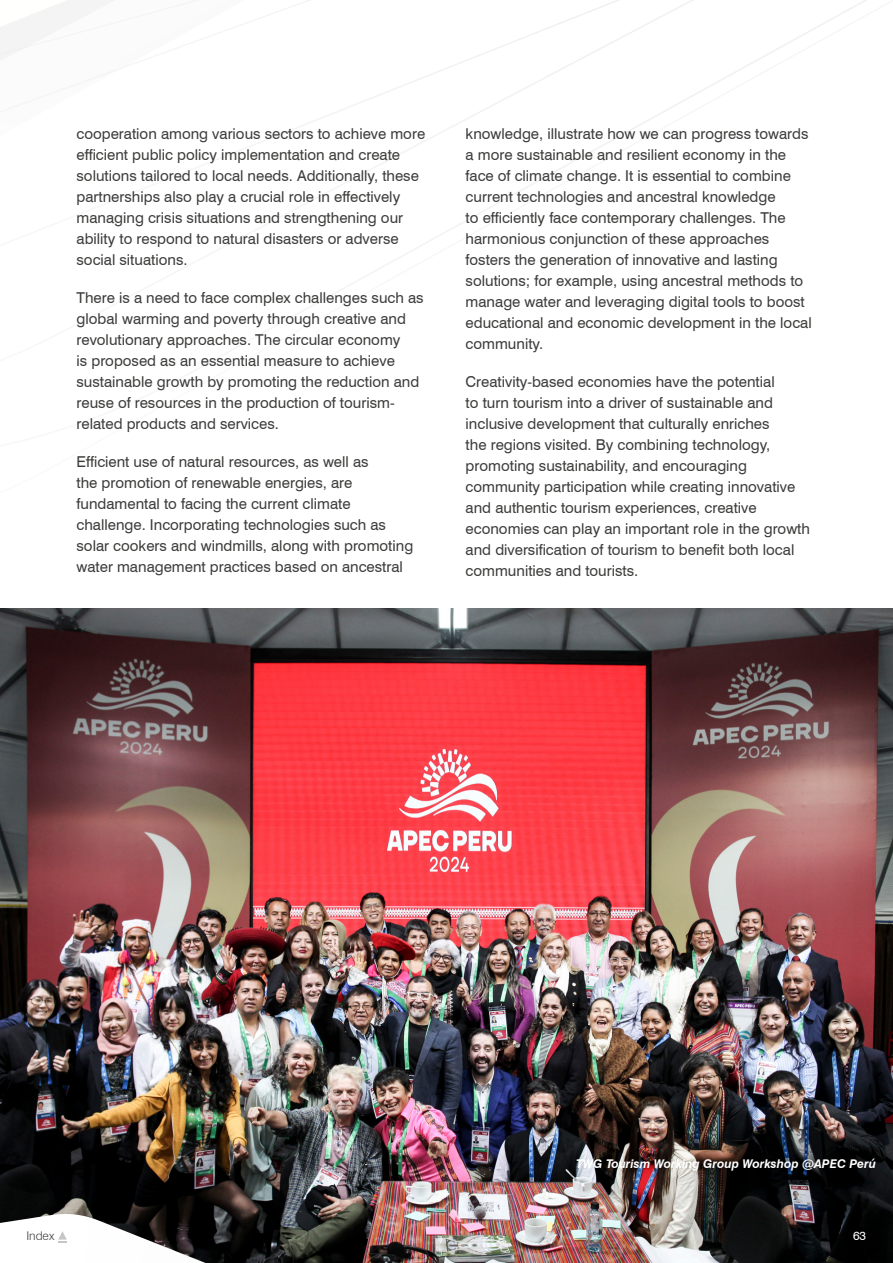
<style>
.page{position:relative;width:893px;height:1263px;background:#fff}
.page>*{position:absolute;margin:0;border:0;box-sizing:border-box;transform-origin:0 0}
.t1{font:15px/21px "Swiss 721 BT";color:#3c3c3b}
.t2{font:italic 700 12px "Swiss 721 BT";color:#fff}
.t3{font:300 12px "Swiss 721 BT";color:#3c3c3b}
.t4{font:12px "Swiss 721 BT";color:#fff}
</style>
<div class="page">
<svg style="left:0;top:0;width:866px;height:310px"></svg>
<img style="left:0;top:609px;width:893px;height:654px">
<svg style="left:0;top:1214px;width:206px;height:49px"></svg>
<p class="t1" style="left:77px;top:123px;width:350px">cooperation among various sectors to achieve more efficient public policy implementation and create solutions tailored to local needs. Additionally, these partnerships also play a crucial role in effectively managing crisis situations and strengthening our ability to respond to natural disasters or adverse social situations.</p>
<p class="t1" style="left:77px;top:287px;width:349px">There is a need to face complex challenges such as global warming and poverty through creative and revolutionary approaches. The circular economy<br>is proposed as an essential measure to achieve sustainable growth by promoting the reduction and reuse of resources in the production of tourism&shy;related products and services.</p>
<p class="t1" style="left:77px;top:451px;width:338px">Efficient use of natural resources, as well as<br>the promotion of renewable energies, are fundamental to facing the current climate challenge. Incorporating technologies such as solar cookers and windmills, along with promoting water management practices based on ancestral</p>
<p class="t1" style="left:466px;top:123px;width:348px">knowledge, illustrate how we can progress towards a more sustainable and resilient economy in the face of climate change. It is essential to combine current technologies and ancestral knowledge<br>to efficiently face contemporary challenges. The harmonious conjunction of these approaches fosters the generation of innovative and lasting solutions; for example, using ancestral methods to manage water and leveraging digital tools to boost educational and economic development in the local community.</p>
<p class="t1" style="left:466px;top:371px;width:346px">Creativity-based economies have the potential<br>to turn tourism into a driver of sustainable and inclusive development that culturally enriches<br>the regions visited. By combining technology, promoting sustainability, and encouraging community participation while creating innovative and authentic tourism experiences, creative economies can play an important role in the growth and diversification of tourism to benefit both local communities and tourists.</p>
<p class="t3" style="left:26px;top:1229px;width:29px">Index</p>
<p class="t2" style="left:576px;top:1155px;width:301px">TWG Tourism Working Group Workshop @APEC Perú</p>
<p class="t4" style="left:853px;top:1228px;width:15px">63</p>
</div>
